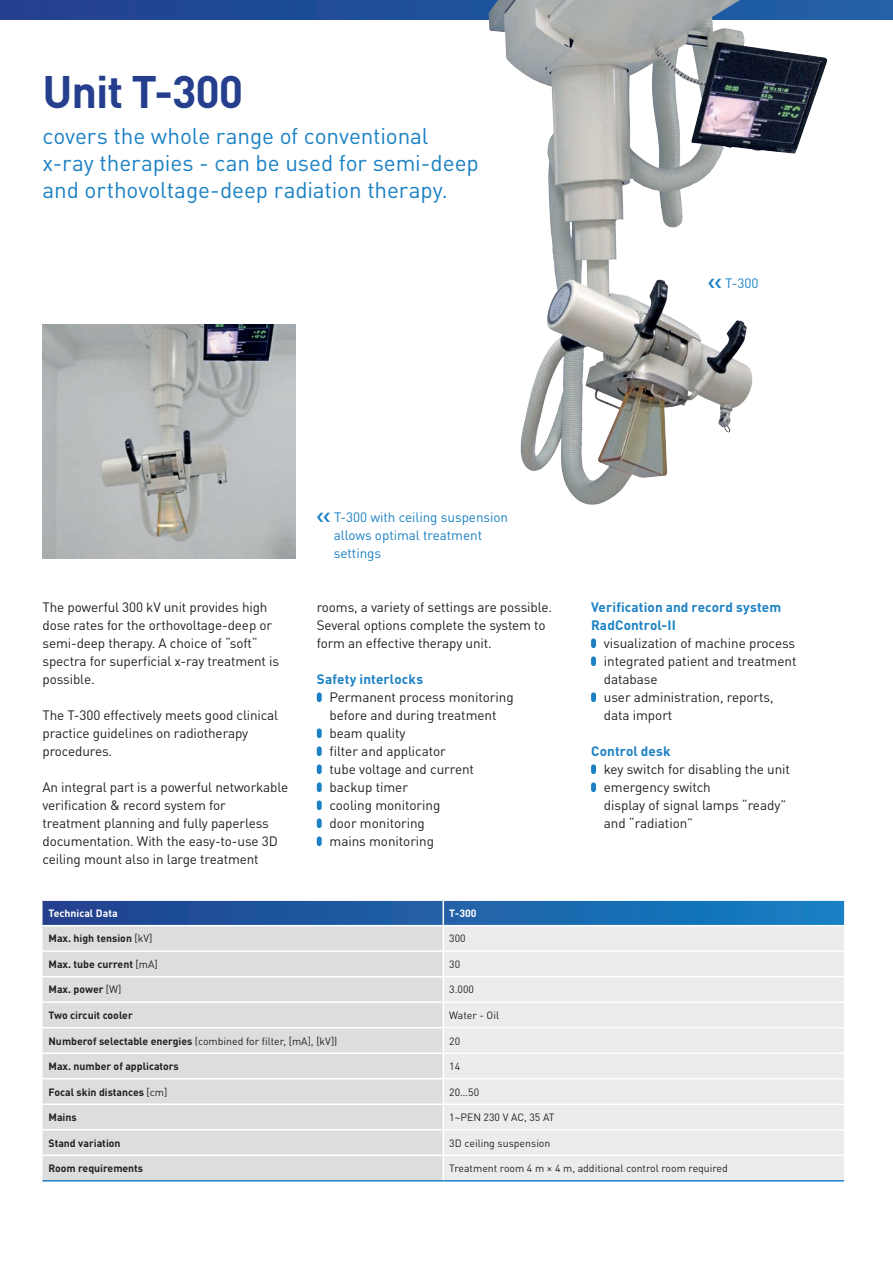
<style>
.page{position:relative;width:893px;height:1263px;background:#fff}
.page>*{position:absolute;margin:0;border:0;box-sizing:border-box;transform-origin:0 0}
.t1{font:700 45px "DIN Pro";letter-spacing:-.025em;color:#253f8e}
.t2{font:22.5px/27px "DIN Pro";letter-spacing:-.005em;color:#1b81c4}
.t3{font:13.5px/18px "DIN Pro";letter-spacing:-.01em;color:#231f20}
.t4{font:700 13.5px/18px "DIN Pro";letter-spacing:.01em;color:#1b81c4}
.t5{font:13.5px/18px "DIN Pro";letter-spacing:-.005em;color:#1b81c4}
.t6{font:10.5px "DIN Pro";color:#231f20}
.t7{font:700 10.5px "DIN Pro";color:#231f20}
.t8{font:700 10.5px "DIN Pro";color:#fff}
.s1{font-weight:400}
.s2{font-weight:700}
</style>
<div class="page">
<svg style="left:0;top:0;width:893px;height:19px;background:#204d98"></svg>
<div style="left:317px;top:692px;width:5px;height:10px;background:#1b81c4;border-radius:2px"></div>
<div style="left:317px;top:728px;width:5px;height:10px;background:#1b81c4;border-radius:2px"></div>
<div style="left:317px;top:746px;width:5px;height:10px;background:#1b81c4;border-radius:2px"></div>
<div style="left:317px;top:764px;width:5px;height:10px;background:#1b81c4;border-radius:2px"></div>
<div style="left:317px;top:782px;width:5px;height:10px;background:#1b81c4;border-radius:2px"></div>
<div style="left:317px;top:800px;width:5px;height:10px;background:#1b81c4;border-radius:2px"></div>
<div style="left:317px;top:818px;width:5px;height:10px;background:#1b81c4;border-radius:2px"></div>
<div style="left:317px;top:836px;width:5px;height:10px;background:#1b81c4;border-radius:2px"></div>
<div style="left:591px;top:638px;width:5px;height:10px;background:#1b81c4;border-radius:2px"></div>
<div style="left:591px;top:656px;width:5px;height:10px;background:#1b81c4;border-radius:2px"></div>
<div style="left:591px;top:692px;width:5px;height:10px;background:#1b81c4;border-radius:2px"></div>
<div style="left:591px;top:764px;width:5px;height:10px;background:#1b81c4;border-radius:2px"></div>
<div style="left:591px;top:782px;width:5px;height:10px;background:#1b81c4;border-radius:2px"></div>
<svg style="left:43px;top:900px;width:801px;height:280px;background:#d4dae2"></svg>
<hr style="left:43px;top:1180px;width:400px;height:1px;background:#1b81c4">
<hr style="left:443px;top:1180px;width:401px;height:1px;background:#1b81c4">
<img style="left:43px;top:324px;width:253px;height:234px">
<img style="left:489px;top:0;width:264px;height:505px">
<svg style="left:708px;top:278px;width:13px;height:10px"></svg>
<h1 class="t1" style="left:43px;top:54px;width:202px">Unit T-300</h1>
<h2 class="t2" style="left:43px;top:120px;width:438px">covers the whole range of conventional x-ray therapies - can be used for semi-deep and orthovoltage-deep radiation therapy.</h2>
<p class="t5" style="left:725px;top:273px;width:35px">T-300</p>
<p class="t3" style="left:43px;top:597px;width:238px">The powerful 300 kV unit provides high dose rates for the orthovoltage-deep or semi-deep therapy. A choice of “soft“ spectra for superficial x-ray treatment is possible.</p>
<p class="t3" style="left:43px;top:705px;width:237px">The T-300 effectively meets good clinical practice guidelines on radiotherapy procedures.</p>
<p class="t3" style="left:43px;top:777px;width:247px">An integral part is a powerful networkable verification &amp; record system for<br>treatment planning and fully paperless documentation. With the easy-to-use 3D ceiling mount also in large treatment</p>
<p class="t5" style="left:334px;top:507px;width:176px">T-300 with ceiling suspension allows optimal treatment settings</p>
<p class="t3" style="left:317px;top:597px;width:237px">rooms, a variety of settings are possible.<br>Several options complete the system to form an effective therapy unit.</p>
<p class="t4" style="left:317px;top:668px;width:108px">Safety interlocks</p>
<p class="t3" style="left:330px;top:687px;width:186px">Permanent process monitoring before and during treatment beam quality<br>filter and applicator<br>tube voltage and current backup timer<br>cooling monitoring<br>door monitoring<br>mains monitoring</p>
<p class="t4" style="left:591px;top:597px;width:192px">Verification and record system<br>RadControl-II</p>
<p class="t3" style="left:604px;top:633px;width:194px">visualization of machine process integrated patient and treatment database<br>user administration, reports, data import</p>
<p class="t4" style="left:591px;top:741px;width:81px">Control desk</p>
<p class="t3" style="left:604px;top:759px;width:188px">key switch for disabling the unit emergency switch<br>display of signal lamps “ready” and “radiation”</p>
<p class="t8" style="left:49px;top:904px;width:71px">Technical Data</p>
<p class="t8" style="left:449px;top:904px;width:29px">T-300</p>
<p class="t7" style="left:49px;top:930px;width:105px">Max. high tension <span class="s1">[kV]</span></p>
<p class="t6" style="left:449px;top:930px;width:18px">300</p>
<p class="t7" style="left:49px;top:955px;width:111px">Max. tube current <span class="s1">[mA]</span></p>
<p class="t6" style="left:449px;top:956px;width:12px">30</p>
<p class="t7" style="left:49px;top:981px;width:74px">Max. power <span class="s1">[W]</span></p>
<p class="t6" style="left:449px;top:981px;width:26px">3.000</p>
<p class="t7" style="left:49px;top:1006px;width:86px">Two circuit cooler</p>
<p class="t6" style="left:449px;top:1007px;width:51px">Water - Oil</p>
<p class="t6" style="left:49px;top:1032px;width:290px"><span class="s2">Numberof selectable energies</span> (combined for filter, [mA], [kV])</p>
<p class="t6" style="left:449px;top:1032px;width:12px">20</p>
<p class="t7" style="left:49px;top:1057px;width:132px">Max. number of applicators</p>
<p class="t6" style="left:449px;top:1058px;width:12px">14</p>
<p class="t7" style="left:49px;top:1083px;width:120px">Focal skin distances <span class="s1">[cm]</span></p>
<p class="t6" style="left:449px;top:1083px;width:31px">20…50</p>
<p class="t7" style="left:49px;top:1108px;width:30px">Mains</p>
<p class="t6" style="left:449px;top:1109px;width:107px">1~PEN 230 V AC, 35 AT</p>
<p class="t7" style="left:49px;top:1134px;width:74px">Stand variation</p>
<p class="t6" style="left:449px;top:1134px;width:103px">3D ceiling suspension</p>
<p class="t7" style="left:49px;top:1159px;width:96px">Room requirements</p>
<p class="t6" style="left:449px;top:1160px;width:280px">Treatment room 4 m × 4 m, additional control room required</p>
</div>
